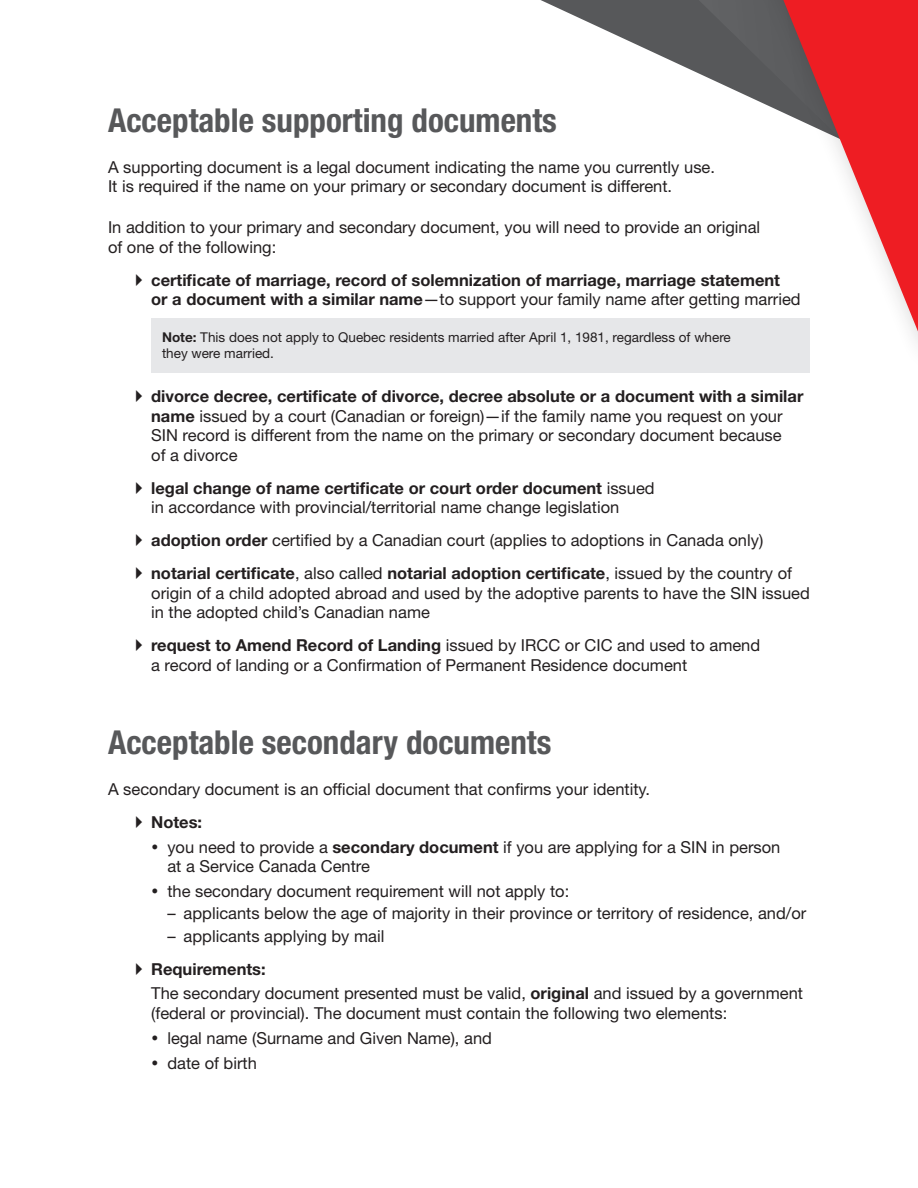
<style>
.page{position:relative;width:918px;height:1188px;background:#fff}
.page>*{position:absolute;margin:0;border:0;box-sizing:border-box;transform-origin:0 0}
.t1{font:700 condensed 33px "Helvetica Neue LT Std";color:#57585a}
.t2{font:16.5px/19.5px "Helvetica Neue LT Std";color:#231f20}
.t3{font:700 16.5px/19.5px "Helvetica Neue LT Std";color:#231f20}
.t4{font:13.5px/16.5px "Helvetica Neue LT Std";color:#231f20}
.s1{font-weight:400}
.s2{font-weight:700}
</style>
<div class="page">
<svg style="left:541px;top:0;width:106px;height:50px"></svg>
<div style="left:647px;top:0;width:271px;height:374px;background:#231f20;opacity:.31"></div>
<svg style="left:659px;top:0;width:259px;height:336px"></svg>
<div style="left:151px;top:318px;width:659px;height:55px;background:#e6e7e9"></div>
<h1 class="t1" style="left:108px;top:100px;width:450px">Acceptable supporting documents</h1>
<p class="t2" style="left:108px;top:157px;width:609px">A supporting document is a legal document indicating the name you currently use.<br>It is required if the name on your primary or secondary document is different.</p>
<p class="t2" style="left:108px;top:217px;width:654px">In addition to your primary and secondary document, you will need to provide an original of one of the following:</p>
<p class="t3" style="left:151px;top:270px;width:651px">certificate of marriage, record of solemnization of marriage, marriage statement<br>or a document with a similar name<span class="s1">—to support your family name after getting married</span></p>
<p class="t4" style="left:162px;top:329px;width:570px"><span class="s2">Note:</span> This does not apply to Quebec residents married after April 1, 1981, regardless of where they were married.</p>
<p class="t2" style="left:151px;top:386px;width:654px"><span class="s2">divorce decree, certificate of divorce, decree absolute or a document with a similar name</span> issued by a court (Canadian or foreign)—if the family name you request on your SIN record is different from the name on the primary or secondary document because<br>of a divorce</p>
<p class="t2" style="left:151px;top:478px;width:505px"><span class="s2">legal change of name certificate or court order document</span> issued in accordance with provincial/territorial name change legislation</p>
<p class="t2" style="left:151px;top:523px;width:642px;line-height:33px"><span class="s2">adoption order</span> certified by a Canadian court (applies to adoptions in Canada only) <span class="s2">notarial certificate</span>, also called <span class="s2">notarial adoption certificate</span>, issued by the country of</p>
<p class="t2" style="left:151px;top:583px;width:660px">origin of a child adopted abroad and used by the adoptive parents to have the SIN issued in the adopted child’s Canadian name</p>
<p class="t2" style="left:151px;top:635px;width:611px"><span class="s2">request to Amend Record of Landing</span> issued by IRCC or CIC and used to amend a record of landing or a Confirmation of Permanent Residence document</p>
<h1 class="t1" style="left:108px;top:722px;width:445px">Acceptable secondary documents</h1>
<p class="t2" style="left:108px;top:779px;width:544px">A secondary document is an official document that confirms your identity.</p>
<p class="t3" style="left:151px;top:812px;width:53px">Notes:</p>
<p class="t2" style="left:167px;top:837px;width:615px;text-indent:-16px">• you need to provide a <span class="s2">secondary document</span> if you are applying for a SIN in person at a Service Canada Centre</p>
<p class="t2" style="left:151px;top:881px;width:420px">• the secondary document requirement will not apply to:</p>
<p class="t2" style="left:167px;top:904px;width:640px">– applicants below the age of majority in their province or territory of residence, and/or</p>
<p class="t2" style="left:167px;top:926px;width:219px">– applicants applying by mail</p>
<p class="t2" style="left:151px;top:956px;width:653px;line-height:24.9px"><span class="s2">Requirements:<br></span>The secondary document presented must be valid, <span class="s2">original</span> and issued by a government</p>
<p class="t2" style="left:151px;top:1003px;width:578px">(federal or provincial). The document must contain the following two elements:</p>
<p class="t2" style="left:151px;top:1028px;width:342px">• legal name (Surname and Given Name), and</p>
<p class="t2" style="left:151px;top:1053px;width:107px">• date of birth</p>
</div>
